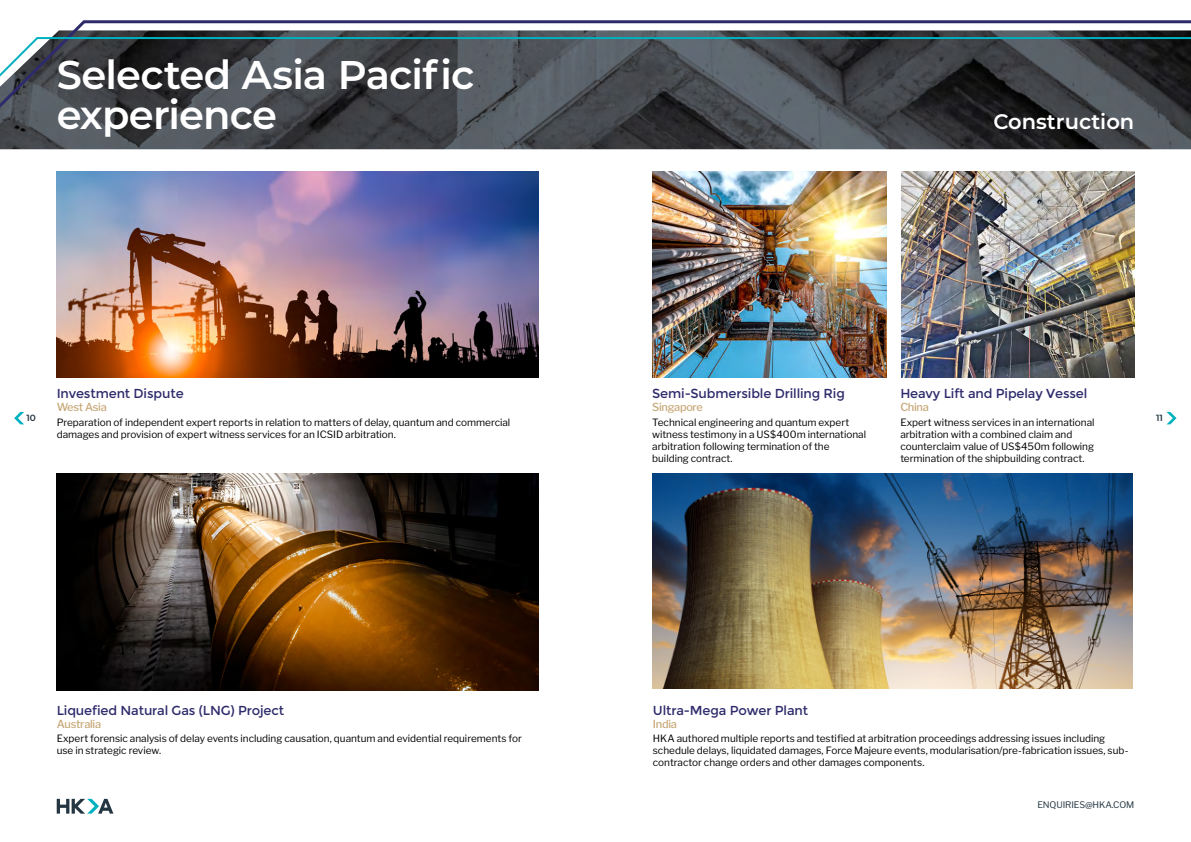
<style>
.page{position:relative;width:1191px;height:842px;background:#fff}
.page>*{position:absolute;margin:0;border:0;box-sizing:border-box;transform-origin:0 0}
.t1{font:600 40px/40px "Montserrat";letter-spacing:-.02em;color:#fff}
.t2{font:600 21px "Montserrat";color:#fff}
.t3{font:13px "Montserrat";letter-spacing:-.01em;color:#2e2b6b}
.t4{font:500 11px "Libre Franklin";letter-spacing:-.025em;color:#c6a775}
.t5{font:10px/12px "Libre Franklin";color:#000}
.t6{font:9px "Libre Franklin";letter-spacing:-.01em;color:#243642}
.t7{font:600 9px "Montserrat";color:#243642}
</style>
<div class="page">
<img style="left:0;top:127px;width:1191px;height:22px">
<svg style="left:53px;top:20px;width:1138px;height:16px"></svg>
<svg style="left:0;top:36px;width:1191px;height:91px;background:#41484d"></svg>
<img style="left:653px;top:473px;width:479px;height:215px">
<img style="left:57px;top:171px;width:482px;height:206px">
<img style="left:653px;top:171px;width:233px;height:206px">
<img style="left:901px;top:171px;width:233px;height:206px">
<img style="left:57px;top:473px;width:482px;height:218px">
<svg style="left:57px;top:799px;width:56px;height:15px"></svg>
<svg style="left:14px;top:412px;width:10px;height:12px"></svg>
<svg style="left:1166px;top:412px;width:10px;height:12px"></svg>
<h1 class="t1" style="left:57px;top:53px;width:419px">Selected Asia Pacific experience</h1>
<h2 class="t2" style="left:993px;top:107px;width:142px">Construction</h2>
<h3 class="t3" style="left:57px;top:386px;width:129px">Investment Dispute</h3>
<p class="t4" style="left:57px;top:400px;width:52px">West Asia</p>
<p class="t5" style="left:57px;top:416px;width:455px">Preparation of independent expert reports in relation to matters of delay, quantum and commercial damages and provision of expert witness services for an ICSID arbitration.</p>
<h3 class="t3" style="left:652px;top:386px;width:194px">Semi-Submersible Drilling Rig</h3>
<p class="t4" style="left:652px;top:400px;width:52px">Singapore</p>
<p class="t5" style="left:652px;top:416px;width:215px">Technical engineering and quantum expert witness testimony in a US$400m international arbitration following termination of the building contract.</p>
<h3 class="t3" style="left:900px;top:386px;width:189px">Heavy Lift and Pipelay Vessel</h3>
<p class="t4" style="left:900px;top:400px;width:30px">China</p>
<p class="t5" style="left:900px;top:416px;width:196px">Expert witness services in an international arbitration with a combined claim and counterclaim value of US$450m following termination of the shipbuilding contract.</p>
<p class="t7" style="left:26px;top:411px;width:11px">10</p>
<p class="t7" style="left:1156px;top:411px;width:8px">11</p>
<h3 class="t3" style="left:57px;top:702px;width:229px">Liquefied Natural Gas (LNG) Project</h3>
<p class="t4" style="left:57px;top:717px;width:46px">Australia</p>
<p class="t5" style="left:57px;top:733px;width:466px">Expert forensic analysis of delay events including causation, quantum and evidential requirements for use in strategic review.</p>
<h3 class="t3" style="left:653px;top:702px;width:157px">Ultra-Mega Power Plant</h3>
<p class="t4" style="left:653px;top:717px;width:26px">India</p>
<p class="t5" style="left:653px;top:733px;width:477px">HKA authored multiple reports and testified at arbitration proceedings addressing issues including schedule delays, liquidated damages, Force Majeure events, modularisation/pre-fabrication issues, sub&shy;contractor change orders and other damages components.</p>
<p class="t6" style="left:1037px;top:799px;width:98px">ENQUIRIES@HKA.COM</p>
</div>
